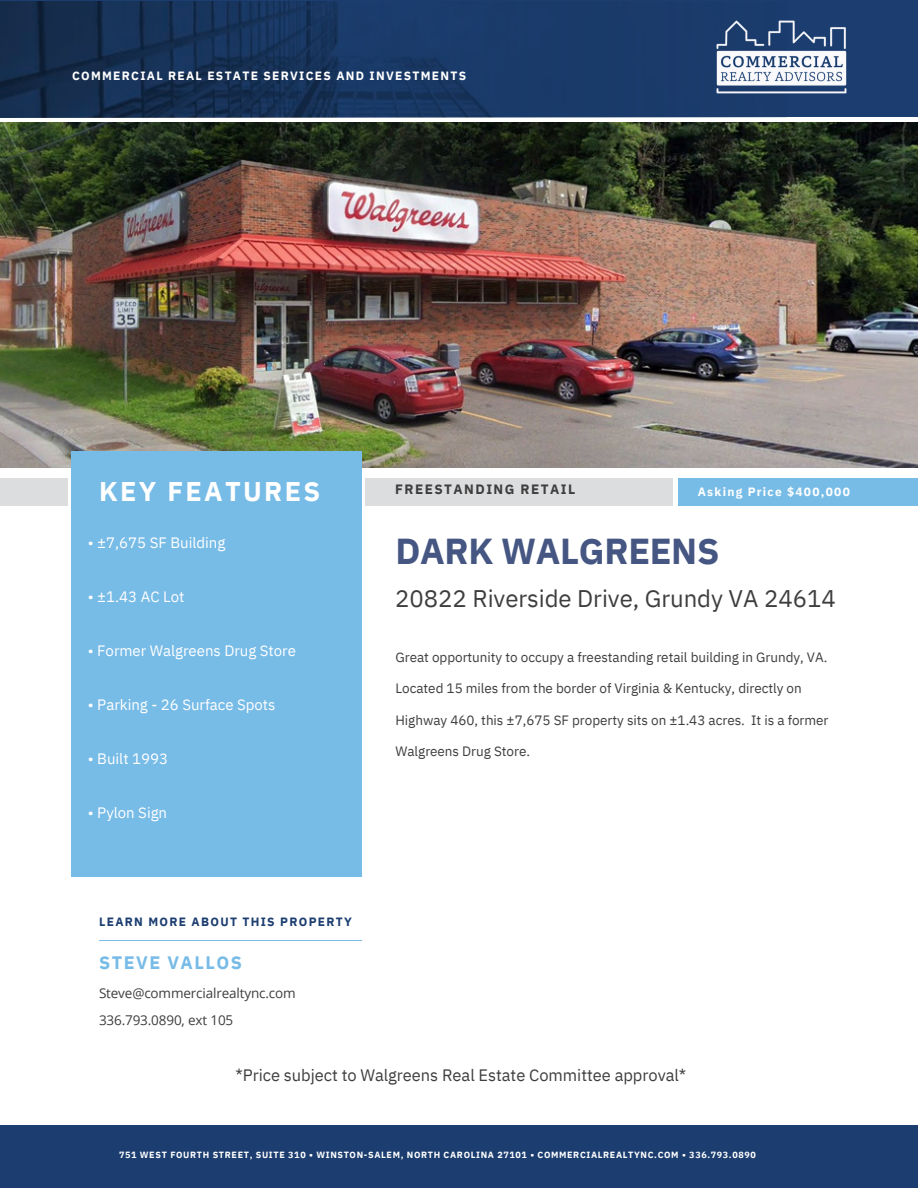
<style>
.page{position:relative;width:918px;height:1188px;background:#fff}
.page>*{position:absolute;margin:0;border:0;box-sizing:border-box;transform-origin:0 0}
.t1{font:700 36px "IBM Plex Sans";letter-spacing:-.01em;color:#455682}
.t2{font:700 27px "IBM Plex Sans";letter-spacing:.085em;color:#fff}
.t3{font:24px "IBM Plex Sans";letter-spacing:-.005em;color:#3f3e3f}
.t4{font:700 18px "IBM Plex Sans";letter-spacing:.08em;color:#77bbe7}
.t5{font:16.5px "IBM Plex Sans";letter-spacing:-.005em;color:#3f3e3f}
.t6{font:15px "IBM Plex Sans";color:#fff}
.t7{font:13.5px "IBM Plex Sans";letter-spacing:-.005em;color:#3f3e3f}
.t8{font:13.5px/27px "Open Sans";letter-spacing:-.01em;color:#3f3e3f}
.t9{font:700 13.5px "IBM Plex Sans";letter-spacing:.105em;color:#3f3e3f}
.t10{font:700 12px "IBM Plex Sans";letter-spacing:.11em;color:#fff}
.t11{font:700 12px "IBM Plex Sans";letter-spacing:.11em;color:#1b3d6f}
.t12{font:700 9px "IBM Plex Sans";letter-spacing:.07em;color:#fff}
</style>
<div class="page">
<div style="left:0;top:0;width:918px;height:117px;background:#1b3d6f"></div>
<img style="left:0;top:1px;width:494px;height:116px">
<img style="left:0;top:122px;width:918px;height:346px">
<hr style="left:99px;top:940px;width:262px;height:1px;background:#77bbe7">
<div style="left:0;top:1125px;width:918px;height:63px;background:#1b3d6f"></div>
<div style="left:366px;top:479px;width:307px;height:27px;background:#dcddde"></div>
<div style="left:0;top:479px;width:67px;height:27px;background:#dcddde"></div>
<div style="left:679px;top:479px;width:239px;height:27px;background:#77bbe7"></div>
<div style="left:72px;top:452px;width:289px;height:425px;background:#77bbe7"></div>
<img style="left:716px;top:20px;width:131px;height:74px">
<p class="t10" style="left:72px;top:67px;width:396px">COMMERCIAL REAL ESTATE SERVICES AND INVESTMENTS</p>
<p class="t2" style="left:99px;top:474px;width:223px">KEY FEATURES</p>
<h6 class="t6" style="left:88px;top:532px;width:139px">• ±7,675 SF Building</h6>
<h6 class="t6" style="left:88px;top:586px;width:98px">• ±1.43 AC Lot</h6>
<h6 class="t6" style="left:88px;top:640px;width:210px">• Former Walgreens Drug Store</h6>
<h6 class="t6" style="left:88px;top:694px;width:189px">• Parking - 26 Surface Spots</h6>
<p class="t6" style="left:88px;top:748px;width:82px">• Built 1993</p>
<h4 class="t6" style="left:88px;top:802px;width:81px">• Pylon Sign</h4>
<h2 class="t11" style="left:99px;top:913px;width:254px">LEARN MORE ABOUT THIS PROPERTY</h2>
<h3 class="t4" style="left:99px;top:951px;width:144px">STEVE VALLOS</h3>
<h6 class="t8" style="left:99px;top:979px;width:198px">Steve@commercialrealtync.com<br>336.793.0890, ext 105</h6>
<p class="t9" style="left:395px;top:481px;width:182px">FREESTANDING RETAIL</p>
<h1 class="t10" style="left:698px;top:484px;width:154px">Asking Price $400,000</h1>
<p class="t1" style="left:395px;top:527px;width:326px">DARK WALGREENS</p>
<p class="t3" style="left:395px;top:582px;width:442px">20822 Riverside Drive, Grundy VA 24614</p>
<p class="t7" style="left:395px;top:648px;width:433px">Great opportunity to occupy a freestanding retail building in Grundy, VA.</p>
<p class="t7" style="left:395px;top:680px;width:408px">Located 15 miles from the border of Virginia &amp; Kentucky, directly on</p>
<p class="t7" style="left:395px;top:711px;width:435px">Highway 460, this ±7,675 SF property sits on ±1.43 acres. It is a former</p>
<p class="t7" style="left:395px;top:743px;width:136px">Walgreens Drug Store.</p>
<p class="t5" style="left:236px;top:1064px;width:452px">*Price subject to Walgreens Real Estate Committee approval*</p>
<h6 class="t12" style="left:119px;top:1149px;width:638px">751 WEST FOURTH STREET, SUITE 310 • WINSTON-SALEM, NORTH CAROLINA 27101 • COMMERCIALREALTYNC.COM • 336.793.0890</h6>
</div>
